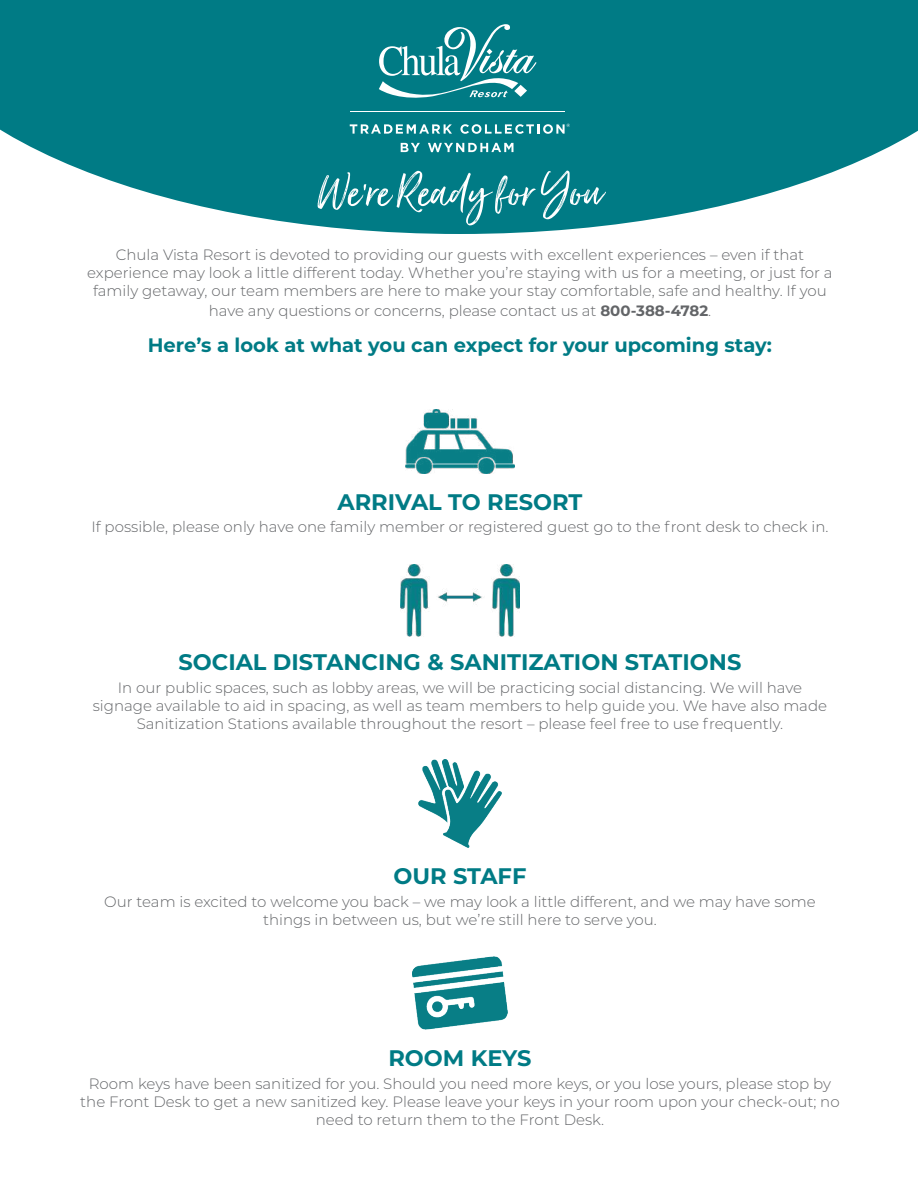
<style>
.page{position:relative;width:918px;height:1188px;background:#fff}
.page>*{position:absolute;margin:0;border:0;box-sizing:border-box;transform-origin:0 0}
.t1{font:58.95px "Just Lovely";color:#fff}
.t2{font:700 22.5px "Montserrat";color:#007b85}
.t3{font:700 19.5px "Montserrat";color:#007b85}
.t4{font:300 15px/18px "Montserrat";color:#636568;text-align:center}
.s1{font-weight:700}
</style>
<div class="page">
<svg style="left:0;top:0;width:918px;height:234px;background:#248e96"></svg>
<img style="left:406px;top:410px;width:108px;height:63px">
<img style="left:400px;top:564px;width:120px;height:73px">
<img style="left:419px;top:760px;width:82px;height:88px">
<img style="left:412px;top:957px;width:96px;height:73px">
<hr style="left:350px;top:111px;width:215px;height:1px;background:#fff">
<svg style="left:401px;top:143px;width:19px;height:9px"></svg>
<svg style="left:428px;top:143px;width:85px;height:9px"></svg>
<svg style="left:350px;top:124px;width:102px;height:10px"></svg>
<svg style="left:460px;top:124px;width:110px;height:10px"></svg>
<svg style="left:379px;top:24px;width:157px;height:77px;background:#34969e"></svg>
<h1 class="t1" style="left:318px;top:156px;width:286px">We’re Ready for You</h1>
<p class="t4" style="left:87px;top:246px;width:747px">Chula Vista Resort is devoted to providing our guests with excellent experiences – even if that experience may look a little different today. Whether you’re staying with us for a meeting, or just for a family getaway, our team members are here to make your stay comfortable, safe and healthy. If you</p>
<p class="t4" style="left:209px;top:301px;width:504px">have any questions or concerns, please contact us at <span class="s1">800-388-4782</span>.</p>
<h3 class="t3" style="left:148px;top:331px;width:626px">Here’s a look at what you can expect for your upcoming stay:</h3>
<h2 class="t2" style="left:337px;top:485px;width:246px">ARRIVAL TO RESORT</h2>
<p class="t4" style="left:91px;top:517px;width:739px">If possible, please only have one family member or registered guest go to the front desk to check in.</p>
<h2 class="t2" style="left:179px;top:646px;width:564px">SOCIAL DISTANCING &amp; SANITIZATION STATIONS</h2>
<p class="t4" style="left:93px;top:678px;width:736px">In our public spaces, such as lobby areas, we will be practicing social distancing. We will have signage available to aid in spacing, as well as team members to help guide you. We have also made<br>Sanitization Stations available throughout the resort – please feel free to use frequently.</p>
<h2 class="t2" style="left:394px;top:860px;width:134px">OUR STAFF</h2>
<p class="t4" style="left:104px;top:892px;width:713px">Our team is excited to welcome you back – we may look a little different, and we may have some things in between us, but we’re still here to serve you.</p>
<h2 class="t2" style="left:388px;top:1042px;width:145px">ROOM KEYS</h2>
<p class="t4" style="left:80px;top:1074px;width:761px">Room keys have been sanitized for you. Should you need more keys, or you lose yours, please stop by the Front Desk to get a new sanitized key. Please leave your keys in your room upon your check-out; no need to return them to the Front Desk.</p>
</div>
